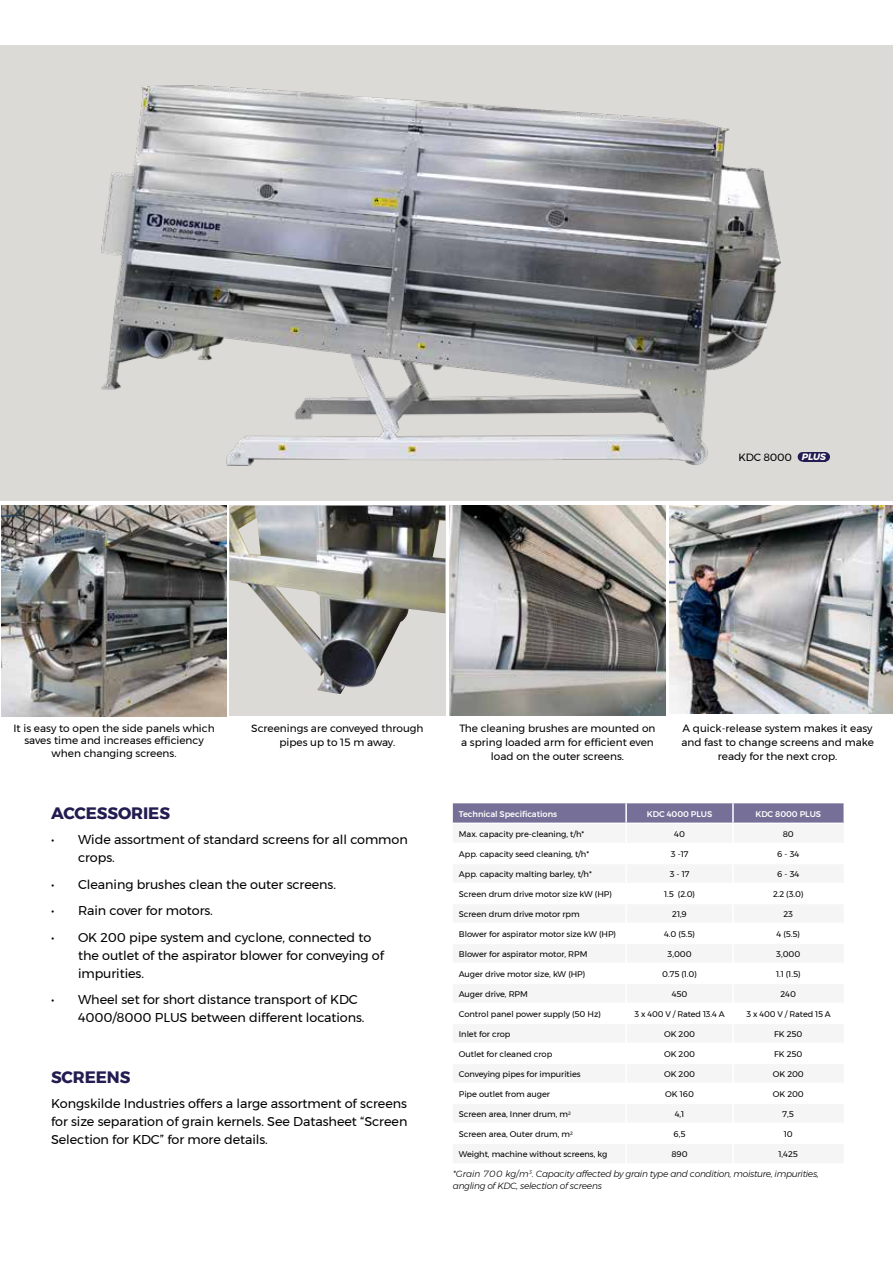
<style>
.page{position:relative;width:893px;height:1263px;background:#fff}
.page>*{position:absolute;margin:0;border:0;box-sizing:border-box;transform-origin:0 0}
.t1{font:700 16.5px "Montserrat";letter-spacing:-.005em;color:#231c51}
.t2{font:12.75px/18px "Montserrat";letter-spacing:-.005em;color:#000}
.t3{font:10.5px/14.2px "Montserrat";color:#000;text-align:center}
.t4{font:italic 300 9px/12px "Montserrat";letter-spacing:-.03em;color:#000}
.t5{font:8.25px "Montserrat";letter-spacing:-.005em;color:#000}
.t6{font:500 8.25px "Montserrat";letter-spacing:-.005em;color:#fff}
.s1{font-weight:700;font-style:italic;font-size:9.15px;color:#fff}
</style>
<div class="page">
<div style="left:229px;top:506px;width:216px;height:210px;background:#dcdad6"></div>
<img style="left:229px;top:506px;width:216px;height:188px">
<div style="left:0;top:45px;width:893px;height:456px;background:#dcdad6"></div>
<img style="left:1px;top:506px;width:225px;height:210px">
<img style="left:669px;top:506px;width:224px;height:208px">
<img style="left:449px;top:506px;width:216px;height:209px">
<svg style="left:453px;top:803px;width:390px;height:20px;background:#7c759b"></svg>
<img style="left:101px;top:85px;width:700px;height:381px">
<div style="left:798px;top:452px;width:9px;height:10px;background:#231c51;border-radius:50%"></div>
<div style="left:803px;top:452px;width:22px;height:10px;background:#231c51"></div>
<div style="left:820px;top:452px;width:10px;height:10px;background:#231c51;border-radius:50%"></div>
<p class="t3" style="left:739px;top:450px;width:89px">KDC 8000 <span class="s1">PLUS</span></p>
<p class="t3" style="left:14px;top:721px;width:203px;line-height:12.6px">It is easy to open the side panels which saves time and increases efficiency when changing screens.</p>
<p class="t3" style="left:681px;top:721px;width:194px">A quick-release system makes it easy and fast to change screens and make ready for the next crop.</p>
<p class="t3" style="left:251px;top:721px;width:174px">Screenings are conveyed through pipes up to 15 m away.</p>
<p class="t3" style="left:459px;top:721px;width:197px">The cleaning brushes are mounted on a spring loaded arm for efficient even load on the outer screens.</p>
<h1 class="t1" style="left:51px;top:800px;width:120px">ACCESSORIES</h1>
<h2 class="t2" style="left:78px;top:830px;width:331px;text-indent:-27px">• Wide assortment of standard screens for all common crops.</h2>
<h2 class="t2" style="left:51px;top:875px;width:287px">• Cleaning brushes clean the outer screens.</h2>
<h2 class="t2" style="left:51px;top:901px;width:163px">• Rain cover for motors.</h2>
<h2 class="t2" style="left:78px;top:928px;width:308px;text-indent:-27px">• OK 200 pipe system and cyclone, connected to the outlet of the aspirator blower for conveying of impurities.</h2>
<h2 class="t2" style="left:78px;top:990px;width:288px;text-indent:-27px">• Wheel set for short distance transport of KDC<br>4000/8000 PLUS between different locations.</h2>
<h1 class="t1" style="left:51px;top:1064px;width:81px">SCREENS</h1>
<h2 class="t2" style="left:51px;top:1094px;width:358px;text-align:justify">Kongskilde Industries offers a large assortment of screens for size separation of grain kernels. See Datasheet “Screen Selection for KDC” for more details.</h2>
<p class="t6" style="left:459px;top:808px;width:100px">Technical Specifications</p>
<p class="t6" style="left:647px;top:808px;width:67px">KDC 4000 PLUS</p>
<p class="t6" style="left:755px;top:808px;width:67px">KDC 8000 PLUS</p>
<p class="t5" style="left:459px;top:828px;width:127px">Max. capacity pre-cleaning, t/h*</p>
<p class="t5" style="left:674px;top:828px;width:12px">40</p>
<p class="t5" style="left:783px;top:828px;width:13px">80</p>
<p class="t5" style="left:459px;top:848px;width:132px">App. capacity seed cleaning, t/h*</p>
<p class="t5" style="left:671px;top:848px;width:19px">3 -17</p>
<p class="t5" style="left:777px;top:848px;width:24px">6 - 34</p>
<p class="t5" style="left:459px;top:868px;width:134px">App. capacity malting barley, t/h*</p>
<p class="t5" style="left:670px;top:868px;width:21px">3 - 17</p>
<p class="t5" style="left:777px;top:868px;width:24px">6 - 34</p>
<p class="t5" style="left:459px;top:888px;width:155px">Screen drum drive motor size kW (HP)</p>
<p class="t5" style="left:664px;top:888px;width:33px">1.5 (2.0)</p>
<p class="t5" style="left:773px;top:888px;width:32px">2.2 (3.0)</p>
<p class="t5" style="left:459px;top:908px;width:122px">Screen drum drive motor rpm</p>
<p class="t5" style="left:672px;top:908px;width:16px">21,9</p>
<p class="t5" style="left:783px;top:908px;width:11px">23</p>
<p class="t5" style="left:459px;top:928px;width:159px">Blower for aspirator motor size kW (HP)</p>
<p class="t5" style="left:664px;top:928px;width:33px">4.0 (5.5)</p>
<p class="t5" style="left:776px;top:928px;width:25px">4 (5.5)</p>
<p class="t5" style="left:459px;top:948px;width:130px">Blower for aspirator motor, RPM</p>
<p class="t5" style="left:668px;top:948px;width:25px">3,000</p>
<p class="t5" style="left:776px;top:948px;width:25px">3,000</p>
<p class="t5" style="left:459px;top:968px;width:128px">Auger drive motor size, kW (HP)</p>
<p class="t5" style="left:662px;top:968px;width:36px">0.75 (1.0)</p>
<p class="t5" style="left:776px;top:968px;width:26px">1.1 (1.5)</p>
<p class="t5" style="left:459px;top:988px;width:70px">Auger drive, RPM</p>
<p class="t5" style="left:672px;top:988px;width:17px">450</p>
<p class="t5" style="left:781px;top:988px;width:17px">240</p>
<p class="t5" style="left:459px;top:1008px;width:144px">Control panel power supply (50 Hz)</p>
<p class="t5" style="left:634px;top:1008px;width:92px">3 x 400 V / Rated 13.4 A</p>
<p class="t5" style="left:746px;top:1008px;width:86px">3 x 400 V / Rated 15 A</p>
<p class="t5" style="left:459px;top:1028px;width:53px">Inlet for crop</p>
<p class="t5" style="left:664px;top:1028px;width:32px">OK 200</p>
<p class="t5" style="left:774px;top:1028px;width:30px">FK 250</p>
<p class="t5" style="left:459px;top:1048px;width:95px">Outlet for cleaned crop</p>
<p class="t5" style="left:664px;top:1048px;width:32px">OK 200</p>
<p class="t5" style="left:774px;top:1048px;width:30px">FK 250</p>
<p class="t5" style="left:459px;top:1068px;width:123px">Conveying pipes for impurities</p>
<p class="t5" style="left:664px;top:1068px;width:32px">OK 200</p>
<p class="t5" style="left:773px;top:1068px;width:32px">OK 200</p>
<p class="t5" style="left:459px;top:1088px;width:93px">Pipe outlet from auger</p>
<p class="t5" style="left:665px;top:1088px;width:30px">OK 160</p>
<p class="t5" style="left:773px;top:1088px;width:32px">OK 200</p>
<p class="t5" style="left:459px;top:1108px;width:113px">Screen area, Inner drum, m<sup>2</sup></p>
<p class="t5" style="left:675px;top:1108px;width:11px">4,1</p>
<p class="t5" style="left:783px;top:1108px;width:13px">7,5</p>
<p class="t5" style="left:459px;top:1128px;width:115px">Screen area, Outer drum, m<sup>2</sup></p>
<p class="t5" style="left:674px;top:1128px;width:13px">6,5</p>
<p class="t5" style="left:784px;top:1128px;width:10px">10</p>
<p class="t5" style="left:459px;top:1148px;width:150px">Weight, machine without screens, kg</p>
<p class="t5" style="left:671px;top:1148px;width:18px">890</p>
<p class="t5" style="left:779px;top:1148px;width:21px">1,425</p>
<p class="t4" style="left:453px;top:1167px;width:367px">*Grain 700 kg/m<sup>3</sup>. Capacity affected by grain type and condition, moisture, impurities, angling of KDC, selection of screens</p>
</div>
